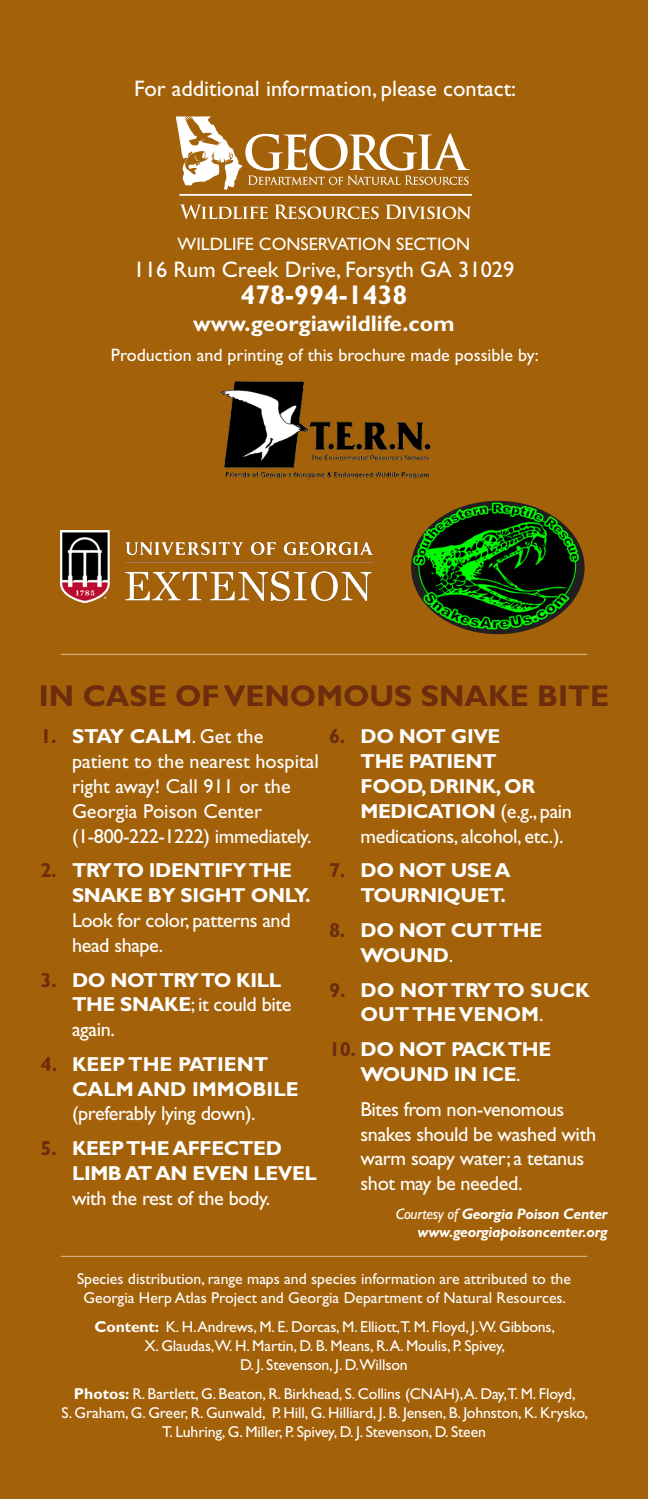
<style>
.page{position:relative;width:648px;height:1499px;background:#fff}
.page>*{position:absolute;margin:0;border:0;box-sizing:border-box;transform-origin:0 0}
.t1{font:700 30.15px "Gill Sans Std";color:#6b2d0d}
.t2{font:700 27px "Gill Sans Std";color:#fff}
.t3{font:22.5px "Gill Sans Std";color:#fff}
.t4{font:700 22.5px "Gill Sans Std";color:#fff}
.t5{font:700 20.25px/24.8px "Gill Sans Std";letter-spacing:-.02em;color:#fff}
.t6{font:20.25px/24.8px "Gill Sans Std";letter-spacing:-.02em;color:#fff}
.t7{font:20.25px/24.8px "Gill Sans Std";color:#fff}
.t8{font:700 20.25px/24.8px "Gill Sans Std";color:#fff}
.t9{font:18px "Gill Sans Std";color:#fff}
.t10{font:15.75px/18.9px "Gill Sans Std";letter-spacing:-.01em;color:#fff;text-align:center}
.t11{font:italic 700 15.3px/18.4px "Gill Sans Std";letter-spacing:-.02em;color:#fff;text-align:right}
.s1{font-weight:700;color:#6b2d0d}
.s2{font-weight:700}
.s3{color:#6b2d0d}
.s4{font-weight:400}
.s5{font-family:"Gill Sans";font-weight:400}
</style>
<div class="page">
<div style="left:0;top:0;width:648px;height:1498px;background:#a36109"></div>
<hr style="left:61px;top:1255px;width:526px;height:2px;background:#d9b489">
<hr style="left:61px;top:654px;width:526px;height:1px;background:#d9b489">
<svg style="left:181px;top:205px;width:87px;height:14px"></svg>
<svg style="left:274px;top:205px;width:105px;height:14px"></svg>
<svg style="left:385px;top:205px;width:86px;height:14px"></svg>
<hr style="left:179px;top:194px;width:293px;height:2px;background:#fff">
<svg style="left:176px;top:116px;width:294px;height:74px"></svg>
<img style="left:219px;top:381px;width:212px;height:98px">
<img style="left:61px;top:530px;width:312px;height:72px">
<img style="left:411px;top:500px;width:169px;height:132px">
<p class="t3" style="left:134px;top:76px;width:383px">For additional information, please contact:</p>
<p class="t9" style="left:178px;top:234px;width:294px">WILDLIFE CONSERVATION SECTION</p>
<p class="t3" style="left:134px;top:256px;width:382px">116 Rum Creek Drive, Forsyth GA 31029</p>
<p class="t2" style="left:240px;top:279px;width:169px">478-994-1438</p>
<p class="t4" style="left:193px;top:310px;width:263px">www.georgiawildlife.com</p>
<p class="t9" style="left:111px;top:344px;width:429px">Production and printing of this brochure made possible by:</p>
<p class="t1" style="left:39px;top:677px;width:572px">IN CASE OF VENOMOUS SNAKE BITE</p>
<p class="t7" style="left:72px;top:724px;width:248px;text-indent:-32px"><span class="s1">1.</span> <span class="s2">STAY CALM</span>. Get the patient to the nearest hospital right away! Call 911 or the<br>Georgia Poison Center (1-800-222-1222) immediately.</p>
<p class="t6" style="left:72px;top:858px;width:240px;text-indent:-32px"><span class="s1">2.</span> <span class="s2">TRY TO IDENTIFY THE<br>SNAKE BY SIGHT ONLY.<br></span>Look for color, patterns and head shape.</p>
<p class="t5" style="left:72px;top:967px;width:221px;text-indent:-32px"><span class="s3">3.</span> DO NOT TRY TO KILL<br>THE SNAKE<span class="s4">; it could bite again.</span></p>
<p class="t8" style="left:72px;top:1051px;width:228px;text-indent:-32px"><span class="s3">4.</span> KEEP THE PATIENT<br>CALM AND IMMOBILE <span class="s4">(preferably lying down).</span></p>
<p class="t5" style="left:72px;top:1136px;width:247px;text-indent:-32px"><span class="s3">5.</span> KEEP THE AFFECTED<br>LIMB AT AN EVEN LEVEL <span class="s4">with the rest of the body.</span></p>
<p class="t5" style="left:361px;top:724px;width:213px;text-indent:-32px"><span class="s3">6.</span> DO NOT GIVE<br>THE PATIENT<br>FOOD, DRINK, OR<br>MEDICATION <span class="s4">(e.g., pain medications, alcohol, etc.).</span></p>
<p class="t5" style="left:329px;top:858px;width:183px;text-align:right"><span class="s3">7.</span> DO NOT USE A<br>TOURNIQUET.</p>
<p class="t5" style="left:361px;top:917px;width:183px;text-indent:-32px"><span class="s3">8.</span> DO NOT CUT THE<br>WOUND<span class="s4">.</span></p>
<p class="t8" style="left:361px;top:977px;width:231px;text-indent:-32px"><span class="s3">9.</span> DO NOT TRY TO SUCK<br>OUT THE VENOM<span class="s4">.</span></p>
<p class="t5" style="left:329px;top:1037px;width:224px;text-align:center"><span class="s3">10.</span> DO NOT PACK THE<br>WOUND IN ICE<span class="s4">.</span></p>
<p class="t6" style="left:360px;top:1097px;width:237px">Bites from non-venomous snakes should be washed with warm soapy water; a tetanus shot may be needed.</p>
<p class="t11" style="left:396px;top:1204px;width:213px"><span class="s5">Courtesy of</span> Georgia Poison Center www.georgiapoisoncenter.org</p>
<p class="t10" style="left:77px;top:1269px;width:495px">Species distribution, range maps and species information are attributed to the<br>Georgia Herp Atlas Project and Georgia Department of Natural Resources.</p>
<p class="t10" style="left:95px;top:1317px;width:462px"><span class="s2">Content:</span> K. H.Andrews, M. E. Dorcas, M. Elliott,T. M. Floyd, J.W. Gibbons,<br>X. Glaudas,W. H. Martin, D. B. Means, R.A. Moulis, P. Spivey,<br>D. J. Stevenson, J. D.Willson</p>
<p class="t10" style="left:62px;top:1384px;width:528px"><span class="s2">Photos:</span> R. Bartlett, G. Beaton, R. Birkhead, S. Collins (CNAH),A. Day,T. M. Floyd,<br>S. Graham, G. Greer, R. Gunwald, P. Hill, G. Hilliard, J. B. Jensen, B. Johnston, K. Krysko,<br>T. Luhring, G. Miller, P. Spivey, D. J. Stevenson, D. Steen</p>
</div>
